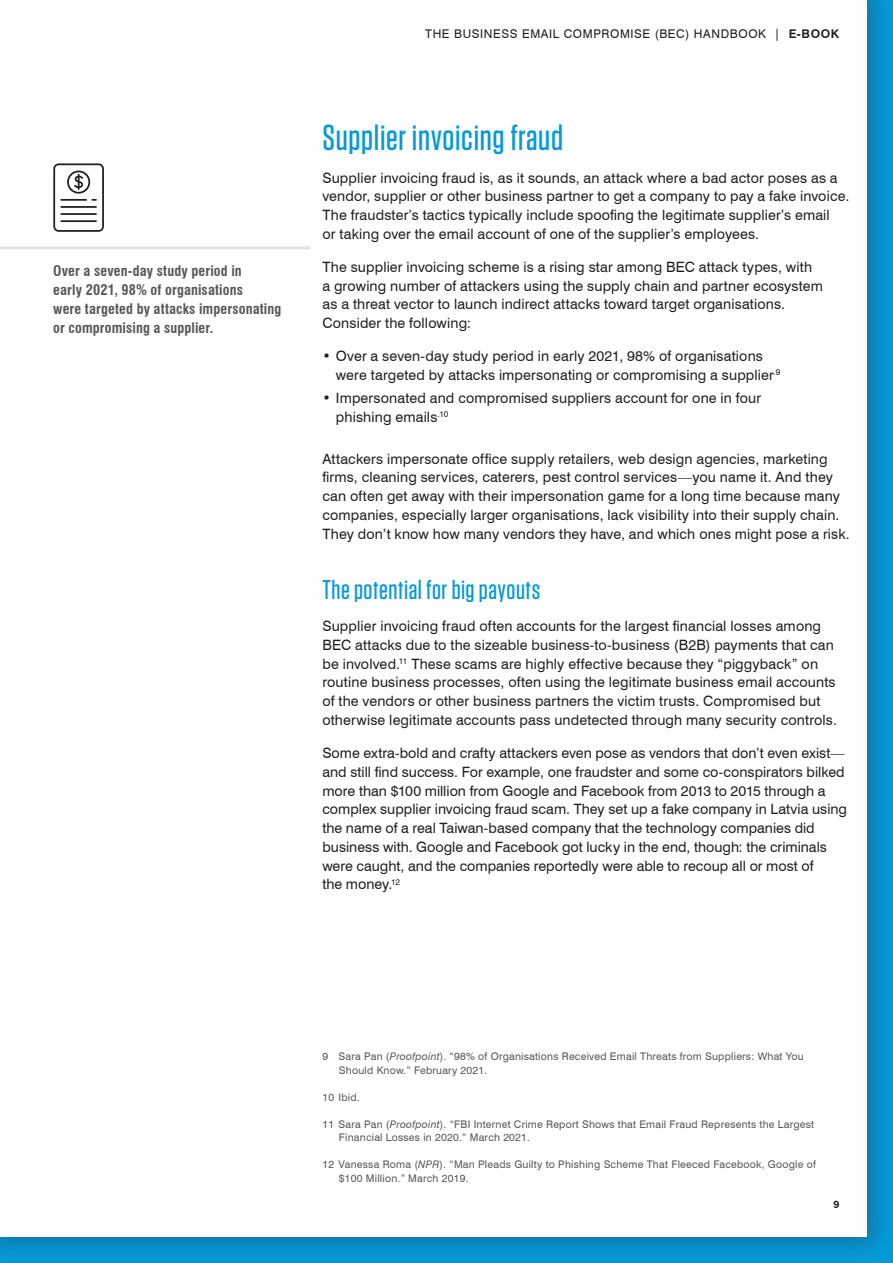
<style>
.page{position:relative;width:893px;height:1263px;background:#fff}
.page>*{position:absolute;margin:0;border:0;box-sizing:border-box;transform-origin:0 0}
.t1{font:500 36px "Tungsten";letter-spacing:.02em;color:#069ad9}
.t2{font:500 27px "Tungsten";letter-spacing:.02em;color:#069ad9}
.t3{font:14.25px/18.8px "Swiss 721 BT";letter-spacing:.01em;color:#231f20}
.t4{font:700 condensed 14.25px/18.8px "Swiss 721 BT";letter-spacing:.01em;color:#57585a}
.t5{font:12px "Swiss 721 BT";letter-spacing:.05em;color:#231f20}
.t6{font:10.5px/13.5px "Swiss 721 BT";letter-spacing:.02em;color:#57585a}
.t7{font:700 10.5px "Swiss 721 BT";color:#231f20}
.s1{font-weight:700}
.s2{font-style:italic}
</style>
<div class="page">
<div style="left:0;top:0;width:893px;height:1263px;background:#231f20;opacity:.3"></div>
<div style="left:0;top:0;width:866px;height:1236px;background:#fff"></div>
<hr style="left:0;top:246px;width:310px;height:3px;background:#e1e2e4">
<svg style="left:53px;top:163px;width:51px;height:69px"></svg>
<p class="t4" style="left:53px;top:262px;width:230px">Over a seven-day study period in<br>early 2021, 98% of organisations<br>were targeted by attacks impersonating or compromising a supplier.</p>
<p class="t5" style="left:425px;top:26px;width:416px">THE BUSINESS EMAIL COMPROMISE (BEC) HANDBOOK | <span class="s1">E-BOOK</span></p>
<h1 class="t1" style="left:322px;top:119px;width:242px">Supplier invoicing fraud</h1>
<p class="t3" style="left:322px;top:168px;width:528px">Supplier invoicing fraud is, as it sounds, an attack where a bad actor poses as a vendor, supplier or other business partner to get a company to pay a fake invoice.<br>The fraudster’s tactics typically include spoofing the legitimate supplier’s email<br>or taking over the email account of one of the supplier’s employees.</p>
<p class="t3" style="left:322px;top:257px;width:502px">The supplier invoicing scheme is a rising star among BEC attack types, with a growing number of attackers using the supply chain and partner ecosystem as a threat vector to launch indirect attacks toward target organisations.<br>Consider the following:</p>
<p class="t3" style="left:336px;top:347px;width:446px;text-indent:-13px">• Over a seven-day study period in early 2021, 98% of organisations were targeted by attacks impersonating or compromising a supplier<sup>.9</sup></p>
<p class="t3" style="left:336px;top:388px;width:427px;text-indent:-13px">• Impersonated and compromised suppliers account for one in four phishing emails<sup>.10</sup></p>
<p class="t3" style="left:322px;top:449px;width:529px">Attackers impersonate office supply retailers, web design agencies, marketing firms, cleaning services, caterers, pest control services—you name it. And they can often get away with their impersonation game for a long time because many companies, especially larger organisations, lack visibility into their supply chain.<br>They don’t know how many vendors they have, and which ones might pose a risk.</p>
<h2 class="t2" style="left:322px;top:575px;width:219px">The potential for big payouts</h2>
<p class="t3" style="left:322px;top:617px;width:516px">Supplier invoicing fraud often accounts for the largest financial losses among BEC attacks due to the sizeable business-to-business (B2B) payments that can be involved.<sup>11</sup> These scams are highly effective because they “piggyback” on routine business processes, often using the legitimate business email accounts of the vendors or other business partners the victim trusts. Compromised but otherwise legitimate accounts pass undetected through many security controls.</p>
<p class="t3" style="left:322px;top:743px;width:526px">Some extra-bold and crafty attackers even pose as vendors that don’t even exist— and still find success. For example, one fraudster and some co‑conspirators bilked more than $100 million from Google and Facebook from 2013 to 2015 through a complex supplier invoicing fraud scam. They set up a fake company in Latvia using the name of a real Taiwan-based company that the technology companies did business with. Google and Facebook got lucky in the end, though: the criminals were caught, and the companies reportedly were able to recoup all or most of<br>the money.<sup>12</sup></p>
<p class="t6" style="left:339px;top:1050px;width:466px;text-indent:-17px">9 Sara Pan (<span class="s2">Proofpoint</span>). “98% of Organisations Received Email Threats from Suppliers: What You<br>Should Know.” February 2021.</p>
<p class="t6" style="left:322px;top:1090px;width:39px">10 Ibid.</p>
<p class="t6" style="left:339px;top:1117px;width:477px;text-indent:-17px">11 Sara Pan (<span class="s2">Proofpoint</span>). “FBI Internet Crime Report Shows that Email Fraud Represents the Largest<br>Financial Losses in 2020.” March 2021.</p>
<p class="t6" style="left:339px;top:1158px;width:478px;text-indent:-17px">12 Vanessa Roma (<span class="s2">NPR</span>). “Man Pleads Guilty to Phishing Scheme That Fleeced Facebook, Google of $100 Million.” March 2019.</p>
<p class="t7" style="left:833px;top:1197px;width:7px">9</p>
</div>
